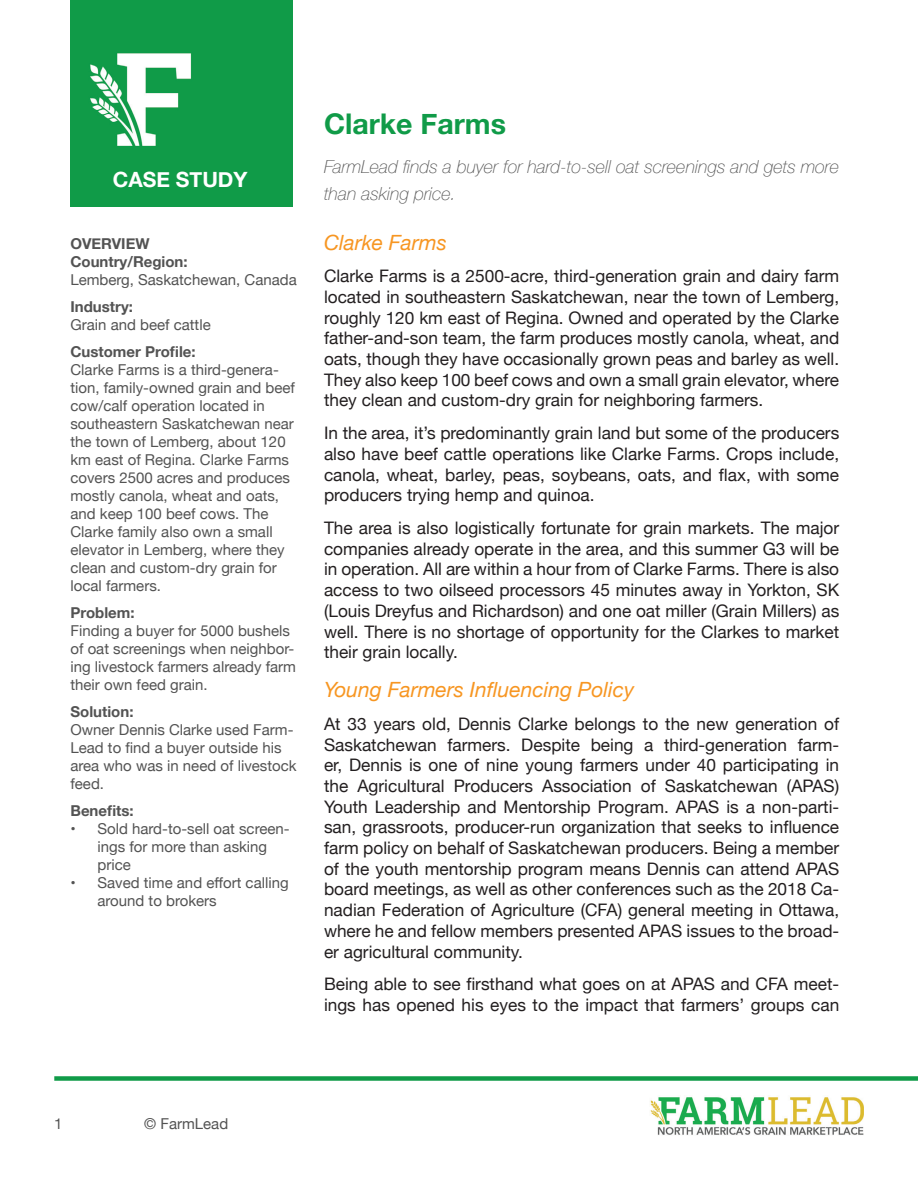
<style>
.page{position:relative;width:918px;height:1188px;background:#fff}
.page>*{position:absolute;margin:0;border:0;box-sizing:border-box;transform-origin:0 0}
.t1{font:700 28.5px "Helvetica Neue";color:#109b48}
.t2{font:italic 21px "Helvetica Neue";color:#f79622}
.t3{font:700 21px "Helvetica Neue";color:#fff}
.t4{font:italic 100 18px/27px "Helvetica Neue";color:#535353}
.t5{font:17.25px/20.7px "Helvetica Neue";color:#231f20;text-align:justify}
.t6{font:15px/18px "Helvetica Neue";color:#535353}
.t7{font:700 15px/18px "Helvetica Neue";color:#535353}
</style>
<div class="page">
<img style="left:650px;top:1097px;width:214px;height:38px">
<div style="left:54px;top:1076px;width:864px;height:5px;background:#109b48"></div>
<div style="left:70px;top:0;width:223px;height:207px;background:#109b48"></div>
<img style="left:90px;top:53px;width:101px;height:93px">
<p class="t3" style="left:113px;top:163px;width:136px">CASE STUDY</p>
<p class="t7" style="left:70px;top:235px;width:119px">OVERVIEW<br>Country/Region:</p>
<p class="t6" style="left:70px;top:271px;width:228px">Lemberg, Saskatchewan, Canada</p>
<p class="t7" style="left:70px;top:298px;width:64px">Industry:</p>
<p class="t6" style="left:70px;top:316px;width:142px">Grain and beef cattle</p>
<p class="t7" style="left:70px;top:343px;width:127px">Customer Profile:</p>
<p class="t6" style="left:70px;top:361px;width:226px">Clarke Farms is a third-genera&shy;tion, family-owned grain and beef cow/calf operation located in southeastern Saskatchewan near the town of Lemberg, about 120 km east of Regina. Clarke Farms covers 2500 acres and produces mostly canola, wheat and oats, and keep 100 beef cows. The<br>Clarke family also own a small elevator in Lemberg, where they clean and custom-dry grain for local farmers.</p>
<p class="t7" style="left:70px;top:604px;width:66px">Problem:</p>
<p class="t6" style="left:70px;top:622px;width:227px">Finding a buyer for 5000 bushels of oat screenings when neighbor&shy;ing livestock farmers already farm their own feed grain.</p>
<p class="t7" style="left:70px;top:703px;width:65px">Solution:</p>
<p class="t6" style="left:70px;top:721px;width:228px">Owner Dennis Clarke used Farm-<br>Lead to find a buyer outside his area who was in need of livestock feed.</p>
<p class="t7" style="left:70px;top:802px;width:65px">Benefits:</p>
<p class="t6" style="left:97px;top:820px;width:194px;text-indent:-27px">• Sold hard-to-sell oat screen&shy;ings for more than asking price</p>
<p class="t6" style="left:97px;top:874px;width:193px;text-indent:-27px">• Saved time and effort calling around to brokers</p>
<h1 class="t1" style="left:324px;top:101px;width:184px">Clarke Farms</h1>
<p class="t4" style="left:324px;top:152px;width:517px">FarmLead finds a buyer for hard-to-sell oat screenings and gets more than asking price.</p>
<p class="t2" style="left:324px;top:227px;width:124px">Clarke Farms</p>
<p class="t5" style="left:324px;top:267px;width:517px">Clarke Farms is a 2500-acre, third-generation grain and dairy farm located in southeastern Saskatchewan, near the town of Lemberg, roughly 120 km east of Regina. Owned and operated by the Clarke father-and-son team, the farm produces mostly canola, wheat, and oats, though they have occasionally grown peas and barley as well.<br>They also keep 100 beef cows and own a small grain elevator, where they clean and custom-dry grain for neighboring farmers.</p>
<p class="t5" style="left:324px;top:424px;width:517px">In the area, it’s predominantly grain land but some of the producers also have beef cattle operations like Clarke Farms. Crops include, canola, wheat, barley, peas, soybeans, oats, and flax, with some producers trying hemp and quinoa.</p>
<p class="t5" style="left:324px;top:519px;width:517px">The area is also logistically fortunate for grain markets. The major companies already operate in the area, and this summer G3 will be in operation. All are within a hour from of Clarke Farms. There is also access to two oilseed processors 45 minutes away in Yorkton, SK (Louis Dreyfus and Richardson) and one oat miller (Grain Millers) as well. There is no shortage of opportunity for the Clarkes to market their grain locally.</p>
<p class="t2" style="left:324px;top:675px;width:312px">Young Farmers Influencing Policy</p>
<p class="t5" style="left:324px;top:714px;width:517px">At 33 years old, Dennis Clarke belongs to the new generation of Saskatchewan farmers. Despite being a third-generation farm&shy;er, Dennis is one of nine young farmers under 40 participating in the Agricultural Producers Association of Saskatchewan (APAS)<br>Youth Leadership and Mentorship Program. APAS is a non-parti&shy;san, grassroots, producer-run organization that seeks to influence farm policy on behalf of Saskatchewan producers. Being a member of the youth mentorship program means Dennis can attend APAS board meetings, as well as other conferences such as the 2018 Ca&shy;nadian Federation of Agriculture (CFA) general meeting in Ottawa, where he and fellow members presented APAS issues to the broad&shy;er agricultural community.</p>
<p class="t5" style="left:324px;top:975px;width:517px">Being able to see firsthand what goes on at APAS and CFA meet&shy;ings has opened his eyes to the impact that farmers’ groups can</p>
<p class="t6" style="left:54px;top:1115px;width:10px">1</p>
<p class="t6" style="left:144px;top:1115px;width:85px">© FarmLead</p>
</div>
